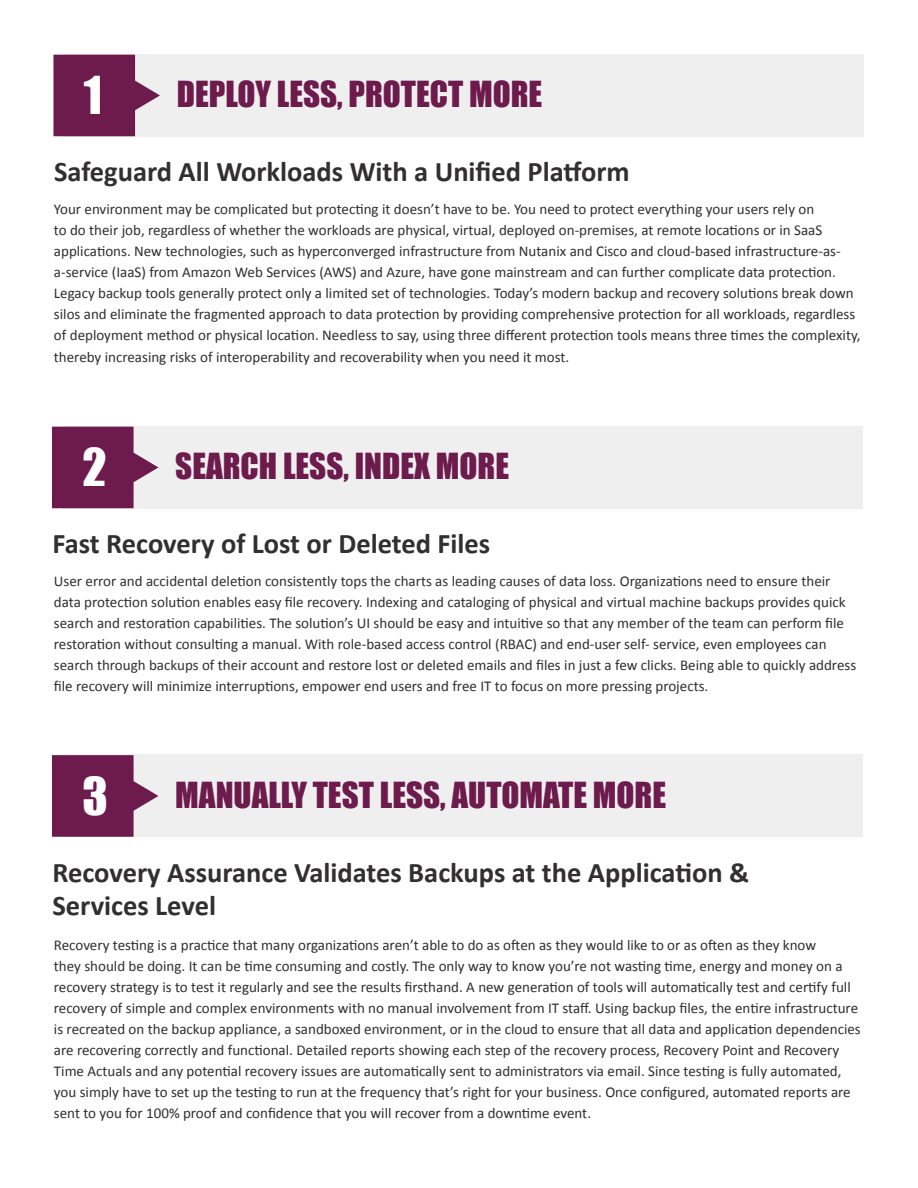
<style>
.page{position:relative;width:918px;height:1188px;background:#fff}
.page>*{position:absolute;margin:0;border:0;box-sizing:border-box;transform-origin:0 0}
.t1{font:48px "Impact";color:#fff}
.t2{font:33px "Impact";color:#6d1a4c}
.t3{font:700 28.5px "Calibri";color:#322f31}
.Body_Copy{font:15px/21px "Calibri";color:#302e30}
</style>
<div class="page">
<div style="left:64px;top:54px;width:800px;height:82px;background:#efefef"></div>
<div style="left:62px;top:426px;width:800px;height:82px;background:#efefef"></div>
<div style="left:62px;top:754px;width:800px;height:83px;background:#efefef"></div>
<svg style="left:53px;top:55px;width:107px;height:81px"></svg>
<svg style="left:52px;top:427px;width:106px;height:81px"></svg>
<svg style="left:52px;top:755px;width:106px;height:82px"></svg>
<p class="t1" style="left:84px;top:58px;width:20px">1</p>
<p class="t2" style="left:177px;top:68px;width:367px">DEPLOY LESS, PROTECT MORE</p>
<p class="t3" style="left:54px;top:152px;width:577px">Safeguard All Workloads With a Unified Platform</p>
<p class="Body_Copy" style="left:54px;top:198px;width:808px">Your environment may be complicated but protecting it doesn’t have to be. You need to protect everything your users rely on<br>to do their job, regardless of whether the workloads are physical, virtual, deployed on-premises, at remote locations or in SaaS applications. New technologies, such as hyperconverged infrastructure from Nutanix and Cisco and cloud-based infrastructure-as&shy;a-service (IaaS) from Amazon Web Services (AWS) and Azure, have gone mainstream and can further complicate data protection.<br>Legacy backup tools generally protect only a limited set of technologies. Today’s modern backup and recovery solutions break down silos and eliminate the fragmented approach to data protection by providing comprehensive protection for all workloads, regardless of deployment method or physical location. Needless to say, using three different protection tools means three times the complexity, thereby increasing risks of interoperability and recoverability when you need it most.</p>
<p class="t1" style="left:82px;top:430px;width:26px">2</p>
<p class="t2" style="left:175px;top:440px;width:335px">SEARCH LESS, INDEX MORE</p>
<p class="t3" style="left:52px;top:524px;width:439px">Fast Recovery of Lost or Deleted Files</p>
<p class="Body_Copy" style="left:54px;top:570px;width:804px">User error and accidental deletion consistently tops the charts as leading causes of data loss. Organizations need to ensure their data protection solution enables easy file recovery. Indexing and cataloging of physical and virtual machine backups provides quick search and restoration capabilities. The solution’s UI should be easy and intuitive so that any member of the team can perform file restoration without consulting a manual. With role-based access control (RBAC) and end-user self- service, even employees can search through backups of their account and restore lost or deleted emails and files in just a few clicks. Being able to quickly address file recovery will minimize interruptions, empower end users and free IT to focus on more pressing projects.</p>
<p class="t1" style="left:82px;top:759px;width:27px">3</p>
<p class="t2" style="left:175px;top:769px;width:492px">MANUALLY TEST LESS, AUTOMATE MORE</p>
<p class="t3" style="left:52px;top:852px;width:698px">Recovery Assurance Validates Backups at the Application &amp;</p>
<p class="t3" style="left:52px;top:885px;width:165px">Services Level</p>
<p class="Body_Copy" style="left:54px;top:935px;width:808px">Recovery testing is a practice that many organizations aren’t able to do as often as they would like to or as often as they know<br>they should be doing. It can be time consuming and costly. The only way to know you’re not wasting time, energy and money on a recovery strategy is to test it regularly and see the results firsthand. A new generation of tools will automatically test and certify full recovery of simple and complex environments with no manual involvement from IT staff. Using backup files, the entire infrastructure is recreated on the backup appliance, a sandboxed environment, or in the cloud to ensure that all data and application dependencies are recovering correctly and functional. Detailed reports showing each step of the recovery process, Recovery Point and Recovery Time Actuals and any potential recovery issues are automatically sent to administrators via email. Since testing is fully automated, you simply have to set up the testing to run at the frequency that’s right for your business. Once configured, automated reports are sent to you for 100% proof and confidence that you will recover from a downtime event.</p>
</div>
